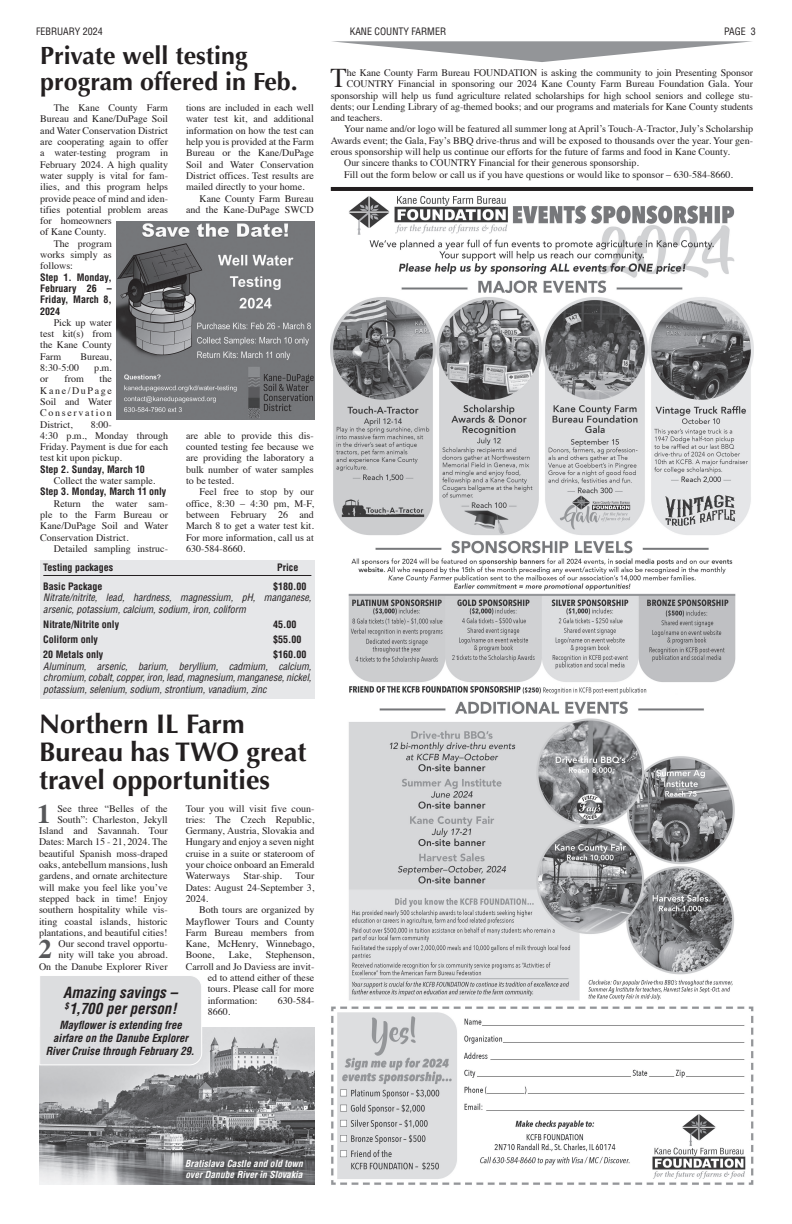
<style>
.page{position:relative;width:792px;height:1224px;background:#fff}
.page>*{position:absolute;margin:0;border:0;box-sizing:border-box;transform-origin:0 0}
.t1{font:27.1px "Times";color:#231f20}
.t2{font:700 27px/28px "Optima";color:#231f20}
.t3{font:700 26.7px "Times";color:#57585a}
.t4{font:700 25px/26px "Optima";color:#231f20}
.t5{font:italic 700 condensed 15px/16px "Helvetica";color:#231f20}
.t6{font:italic 700 condensed 11px/13px "Helvetica";color:#231f20;text-align:center}
.t7{font:10px/11.3px "Times";color:#231f20;text-align:justify}
.t8{font:italic condensed 10px/11.5px "Helvetica";color:#231f20}
.t9{font:700 condensed 10px/11.3px "Helvetica";color:#231f20;text-align:justify}
.t10{font:condensed 10px "Helvetica";color:#231f20}
.t11{font:italic 700 condensed 9.5px/11.3px "Helvetica";color:#fff}
.s1{color:#fff}
</style>
<div class="page">
<img style="left:331px;top:196px;width:422px;height:499px">
<img style="left:348px;top:701px;width:387px;height:300px">
<img style="left:331px;top:1006px;width:423px;height:179px">
<hr style="left:331px;top:187px;width:422px;height:4px;background:#231f20">
<svg style="left:332px;top:41px;width:420px;height:21px"></svg>
<div style="left:40px;top:560px;width:274px;height:138px;background:#e6e7e9"></div>
<hr style="left:43px;top:575px;width:268px;height:1px;background:#231f20">
<img style="left:39px;top:1027px;width:275px;height:157px">
<div style="left:39px;top:976px;width:164px;height:90px;background:#dcdddf"></div>
<img style="left:117px;top:221px;width:197px;height:198px">
<p class="t10" style="left:36px;top:25px;width:68px">FEBRUARY 2024</p>
<p class="t10" style="left:350px;top:25px;width:98px">KANE COUNTY FARMER</p>
<p class="t10" style="left:724px;top:25px;width:33px">PAGE 3</p>
<h1 class="t1" style="left:330px;top:53px;width:18px">T</h1>
<p class="t7" style="left:347px;top:66px;width:408px">he Kane County Farm Bureau FOUNDATION is asking the community to join Presenting Sponsor</p>
<h3 class="t4" style="left:40px;top:43px;width:259px">Private well testing program offered in Feb.</h3>
<p class="t7" style="left:54px;top:101px;width:116px">The Kane County Farm</p>
<p class="t7" style="left:40px;top:113px;width:129px">Bureau and Kane/DuPage Soil</p>
<p class="t7" style="left:40px;top:124px;width:129px">and Water Conservation District</p>
<p class="t7" style="left:40px;top:135px;width:129px">are cooperating again to offer</p>
<p class="t7" style="left:40px;top:147px;width:129px">a water-testing program in</p>
<p class="t7" style="left:40px;top:158px;width:129px">February 2024. A high quality</p>
<p class="t7" style="left:40px;top:169px;width:129px">water supply is vital for fam-</p>
<p class="t7" style="left:40px;top:180px;width:129px">ilies, and this program helps</p>
<p class="t7" style="left:40px;top:192px;width:129px">provide peace of mind and iden-</p>
<p class="t7" style="left:40px;top:203px;width:129px">tifies potential problem areas</p>
<p class="t7" style="left:40px;top:214px;width:73px">for homeowners</p>
<p class="t7" style="left:40px;top:226px;width:67px">of Kane County.</p>
<p class="t7" style="left:54px;top:237px;width:60px">The program</p>
<p class="t7" style="left:40px;top:248px;width:73px">works simply as</p>
<p class="t7" style="left:40px;top:260px;width:34px">follows:</p>
<p class="t9" style="left:40px;top:271px;width:73px">Step 1. Monday, February 26 – Friday, March 8, 2024</p>
<p class="t7" style="left:40px;top:316px;width:73px;text-indent:14px">Pick up water test kit(s) from the Kane County Farm</p>
<p class="t7" style="left:347px;top:77px;width:408px">COUNTRY Financial in sponsoring our 2024 Kane County Farm Bureau Foundation Gala. Your</p>
<p class="t7" style="left:331px;top:89px;width:424px">sponsorship will help us fund agriculture related scholarships for high school seniors and college stu-</p>
<p class="t7" style="left:331px;top:100px;width:424px">dents; our Lending Library of ag-themed books; and our programs and materials for Kane County students</p>
<p class="t7" style="left:331px;top:111px;width:53px">and teachers.</p>
<p class="t7" style="left:344px;top:123px;width:410px">Your name and/or logo will be featured all summer long at April’s Touch-A-Tractor, July’s Scholarship</p>
<p class="t7" style="left:331px;top:134px;width:424px">Awards event; the Gala, Fay’s BBQ drive-thrus and will be exposed to thousands over the year. Your gen-</p>
<p class="t7" style="left:331px;top:145px;width:401px">erous sponsorship will help us continue our efforts for the future of farms and food in Kane County.</p>
<p class="t7" style="left:344px;top:156px;width:296px">Our sincere thanks to COUNTRY Financial for their generous sponsorship.</p>
<p class="t7" style="left:344px;top:168px;width:390px">Fill out the form below or call us if you have questions or would like to sponsor – 630-584-8660.</p>
<p class="t7" style="left:186px;top:101px;width:129px">tions are included in each well</p>
<p class="t7" style="left:186px;top:113px;width:129px">water test kit, and additional</p>
<p class="t7" style="left:186px;top:124px;width:129px">information on how the test can</p>
<p class="t7" style="left:186px;top:135px;width:129px">help you is provided at the Farm</p>
<p class="t7" style="left:186px;top:147px;width:129px">Bureau or the Kane/DuPage</p>
<p class="t7" style="left:186px;top:158px;width:129px">Soil and Water Conservation</p>
<p class="t7" style="left:186px;top:169px;width:129px">District offices. Test results are</p>
<p class="t7" style="left:186px;top:180px;width:120px">mailed directly to your home.</p>
<p class="t7" style="left:200px;top:192px;width:116px">Kane County Farm Bureau</p>
<p class="t7" style="left:186px;top:203px;width:129px">and the Kane-DuPage SWCD</p>
<p class="t7" style="left:80px;top:350px;width:33px">Bureau,</p>
<p class="t7" style="left:40px;top:361px;width:40px">8:30-5:00</p>
<p class="t7" style="left:94px;top:361px;width:19px">p.m.</p>
<p class="t7" style="left:40px;top:373px;width:10px">or</p>
<p class="t7" style="left:64px;top:373px;width:21px">from</p>
<p class="t7" style="left:40px;top:373px;width:73px;text-indent:59px">the Kane/DuPage Soil and Water Conservation District,</p>
<p class="t7" style="left:40px;top:418px;width:129px;text-align:left;text-indent:50px">8:00-<br>4:30 p.m., Monday through<br>Friday. Payment is due for each test kit upon pickup.</p>
<p class="t9" style="left:40px;top:463px;width:106px">Step 2. Sunday, March 10</p>
<p class="t7" style="left:54px;top:474px;width:103px">Collect the water sample.</p>
<p class="t9" style="left:40px;top:486px;width:128px">Step 3. Monday, March 11 only</p>
<p class="t7" style="left:40px;top:497px;width:129px;text-indent:14px">Return the water sam&shy;ple to the Farm Bureau or Kane/DuPage Soil and Water Conservation District.</p>
<p class="t7" style="left:54px;top:542px;width:116px">Detailed sampling instruc-</p>
<p class="t7" style="left:186px;top:429px;width:129px">are able to provide this dis&shy;counted testing fee because we are providing the laboratory a bulk number of water samples to be tested.</p>
<p class="t7" style="left:186px;top:486px;width:129px;text-indent:14px">Feel free to stop by our office, 8:30 – 4:30 pm, M-F, between February 26 and March 8 to get a water test kit.<br>For more information, call us at 630-584-8660.</p>
<p class="t9" style="left:43px;top:562px;width:72px">Testing packages</p>
<p class="t9" style="left:277px;top:562px;width:23px">Price</p>
<p class="t9" style="left:43px;top:580px;width:61px">Basic Package</p>
<p class="t9" style="left:273px;top:580px;width:35px">$180.00</p>
<p class="t8" style="left:43px;top:592px;width:270px">Nitrate/nitrite, lead, hardness, magnessium, pH, manganese, arsenic, potassium, calcium, sodium, iron, coliform</p>
<p class="t9" style="left:43px;top:619px;width:77px">Nitrate/Nitrite only</p>
<p class="t9" style="left:273px;top:619px;width:25px">45.00</p>
<p class="t9" style="left:43px;top:634px;width:56px">Coliform only</p>
<p class="t9" style="left:273px;top:634px;width:30px">$55.00</p>
<p class="t9" style="left:43px;top:649px;width:61px">20 Metals only</p>
<p class="t9" style="left:273px;top:649px;width:35px">$160.00</p>
<p class="t8" style="left:43px;top:660px;width:270px;text-align:justify">Aluminum, arsenic, barium, beryllium, cadmium, calcium, chromium, cobalt, copper, iron, lead, magnesium, manganese, nickel, potassium, selenium, sodium, strontium, vanadium, zinc</p>
<h2 class="t2" style="left:39px;top:710px;width:269px">Northern IL Farm<br>Bureau has TWO great travel opportunities</h2>
<h3 class="t3" style="left:37px;top:788px;width:22px">1<span class="s1">.</span></h3>
<p class="t7" style="left:39px;top:802px;width:130px;text-align:right">See three “Belles of the<br>South”: Charleston, Jekyll<br>Island and Savannah. Tour<br>Dates: March 15 - 21, 2024. The beautiful Spanish moss-draped oaks, antebellum mansions, lush gardens, and ornate architecture will make you feel like you’ve stepped back in time! Enjoy southern hospitality while vis&shy;iting coastal islands, historic plantations, and beautiful cities!</p>
<h3 class="t3" style="left:39px;top:924px;width:15px">2</h3>
<p class="t7" style="left:186px;top:802px;width:130px">Tour you will visit five coun&shy;tries: The Czech Republic, Germany, Austria, Slovakia and Hungary and enjoy a seven night cruise in a suite or stateroom of your choice onboard an Emerald Waterways</p>
<p class="t7" style="left:244px;top:869px;width:40px">Star-ship.</p>
<p class="t7" style="left:186px;top:869px;width:130px;text-indent:110px">Tour Dates: August 24-September 3, 2024.</p>
<p class="t7" style="left:186px;top:903px;width:130px;text-indent:14px">Both tours are organized by Mayflower Tours and County Farm Bureau members from Kane, McHenry, Winnebago, Boone,</p>
<p class="t7" style="left:39px;top:937px;width:130px;text-align:right">Our second travel opportu-<br>nity will take you abroad.<br>On the Danube Explorer River</p>
<p class="t7" style="left:229px;top:949px;width:24px">Lake,</p>
<p class="t7" style="left:266px;top:949px;width:50px">Stephenson,</p>
<p class="t7" style="left:186px;top:960px;width:130px">Carroll and Jo Daviess are invit-</p>
<p class="t7" style="left:208px;top:971px;width:108px">ed to attend either of these</p>
<p class="t7" style="left:208px;top:982px;width:108px">tours. Please call for more</p>
<p class="t7" style="left:208px;top:994px;width:51px">information:</p>
<p class="t7" style="left:278px;top:994px;width:38px">630-584-</p>
<p class="t7" style="left:208px;top:1005px;width:24px">8660.</p>
<h3 class="t5" style="left:63px;top:984px;width:116px">Amazing savings – <sup>$</sup>1,700 per person!</h3>
<p class="t6" style="left:46px;top:1018px;width:150px">Mayflower is extending free airfare on the Danube Explorer<br>River Cruise through February 29.</p>
<p class="t11" style="left:185px;top:1157px;width:119px">Bratislava Castle and old town over Danube River in Slovakia</p>
</div>
